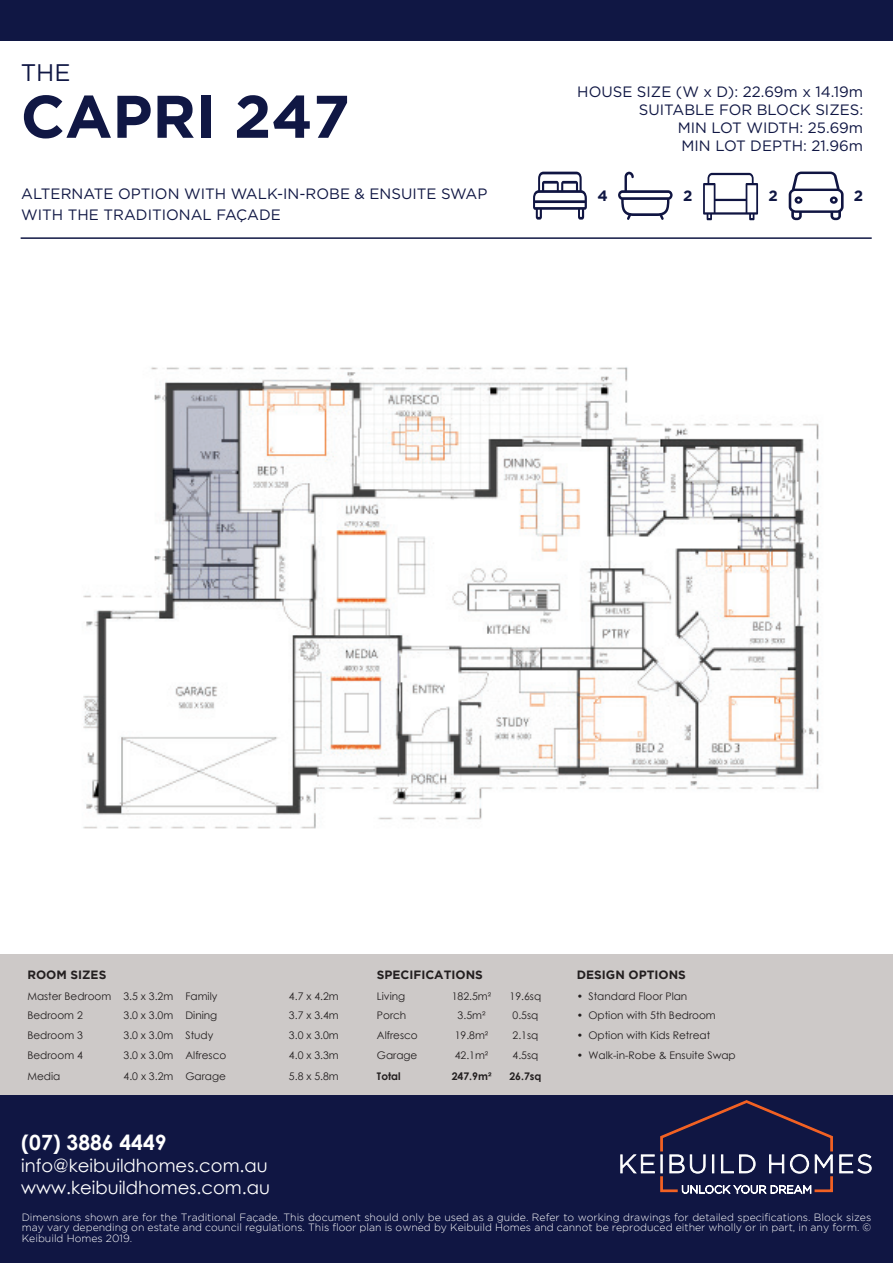
<style>
.page{position:relative;width:893px;height:1263px;background:#fff}
.page>*{position:absolute;margin:0;border:0;box-sizing:border-box;transform-origin:0 0}
.t1{font:700 60px "Gotham";color:#101744}
.t2{font:24px "Gotham";color:#101744}
.t3{font:700 21px "Century Gothic";color:#fff}
.t4{font:18px/21.6px "Century Gothic";color:#fff}
.t5{font:15px/18px "Gotham";color:#101744;text-align:right}
.t6{font:700 15px "Gotham";color:#101744}
.t7{font:700 12px "Gotham";color:#231f20}
.t8{font:10.5px "Century Gothic";color:#231f20}
.t9{font:300 10.5px/10.5px "Gotham";color:#fff;text-align:justify}
.t10{font:700 10.5px "Century Gothic";color:#231f20}
</style>
<div class="page">
<div style="left:0;top:1094px;width:893px;height:169px;background:#101643"></div>
<div style="left:0;top:954px;width:893px;height:140px;background:#cdc9c8"></div>
<svg style="left:533px;top:172px;width:54px;height:48px"></svg>
<svg style="left:618px;top:172px;width:55px;height:48px"></svg>
<svg style="left:703px;top:173px;width:55px;height:47px"></svg>
<svg style="left:789px;top:172px;width:55px;height:48px"></svg>
<div style="left:0;top:0;width:893px;height:40px;background:#101744"></div>
<hr style="left:21px;top:237px;width:851px;height:2px;background:#101744">
<svg style="left:620px;top:1100px;width:252px;height:94px"></svg>
<img style="left:83px;top:367px;width:736px;height:462px">
<h2 class="t2" style="left:21px;top:57px;width:51px">THE</h2>
<h1 class="t1" style="left:21px;top:82px;width:331px">CAPRI 247</h1>
<h3 class="t5" style="left:21px;top:183px;width:468px;line-height:21.3px;text-align:left">ALTERNATE OPTION WITH WALK-IN-ROBE &amp; ENSUITE SWAP<br>WITH THE TRADITIONAL FAÇADE</h3>
<h3 class="t5" style="left:577px;top:82px;width:287px">HOUSE SIZE (W x D): 22.69m x 14.19m<br>SUITABLE FOR BLOCK SIZES:<br>MIN LOT WIDTH: 25.69m<br>MIN LOT DEPTH: 21.96m</h3>
<h3 class="t6" style="left:598px;top:187px;width:12px">4</h3>
<h3 class="t6" style="left:683px;top:187px;width:11px">2</h3>
<h3 class="t6" style="left:768px;top:187px;width:11px">2</h3>
<h3 class="t6" style="left:854px;top:187px;width:11px">2</h3>
<p class="t7" style="left:27px;top:967px;width:81px">ROOM SIZES</p>
<p class="t7" style="left:377px;top:967px;width:108px">SPECIFICATIONS</p>
<p class="t7" style="left:577px;top:967px;width:111px">DESIGN OPTIONS</p>
<p class="t8" style="left:27px;top:988px;width:192px">Master Bedroom 3.5 x 3.2m Family</p>
<p class="t8" style="left:289px;top:988px;width:51px">4.7 x 4.2m</p>
<p class="t8" style="left:377px;top:988px;width:30px">Living</p>
<p class="t8" style="left:452px;top:988px;width:41px">182.5m²</p>
<p class="t8" style="left:510px;top:988px;width:33px">19.6sq</p>
<p class="t8" style="left:577px;top:988px;width:112px">• Standard Floor Plan</p>
<p class="t8" style="left:27px;top:1008px;width:57px">Bedroom 2</p>
<p class="t8" style="left:124px;top:1008px;width:95px">3.0 x 3.0m Dining</p>
<p class="t8" style="left:289px;top:1008px;width:51px">3.7 x 3.4m</p>
<p class="t8" style="left:377px;top:1008px;width:31px">Porch</p>
<p class="t8" style="left:458px;top:1008px;width:29px">3.5m²</p>
<p class="t8" style="left:512px;top:1008px;width:27px">0.5sq</p>
<p class="t8" style="left:577px;top:1008px;width:140px">• Option with 5th Bedroom</p>
<p class="t8" style="left:27px;top:1028px;width:57px">Bedroom 3</p>
<p class="t8" style="left:124px;top:1028px;width:91px">3.0 x 3.0m Study</p>
<p class="t8" style="left:289px;top:1028px;width:51px">3.0 x 3.0m</p>
<p class="t8" style="left:377px;top:1028px;width:42px">Alfresco</p>
<p class="t8" style="left:455px;top:1028px;width:35px">19.8m²</p>
<p class="t8" style="left:512px;top:1028px;width:27px">2.1sq</p>
<p class="t8" style="left:577px;top:1028px;width:135px">• Option with Kids Retreat</p>
<p class="t8" style="left:27px;top:1048px;width:57px">Bedroom 4</p>
<p class="t8" style="left:124px;top:1048px;width:104px">3.0 x 3.0m Alfresco</p>
<p class="t8" style="left:289px;top:1048px;width:51px">4.0 x 3.3m</p>
<p class="t8" style="left:377px;top:1048px;width:42px">Garage</p>
<p class="t8" style="left:455px;top:1048px;width:35px">42.1m²</p>
<p class="t8" style="left:513px;top:1048px;width:27px">4.5sq</p>
<p class="t8" style="left:577px;top:1048px;width:160px">• Walk-in-Robe &amp; Ensuite Swap</p>
<p class="t8" style="left:27px;top:1068px;width:34px">Media</p>
<p class="t8" style="left:124px;top:1068px;width:104px">4.0 x 3.2m Garage</p>
<p class="t8" style="left:289px;top:1068px;width:51px">5.8 x 5.8m</p>
<p class="t10" style="left:377px;top:1068px;width:25px">Total</p>
<p class="t10" style="left:452px;top:1068px;width:41px">247.9m²</p>
<p class="t10" style="left:509px;top:1068px;width:34px">26.7sq</p>
<h3 class="t3" style="left:21px;top:1127px;width:147px">(07) 3886 4449</h3>
<h3 class="t4" style="left:21px;top:1154px;width:250px">info@keibuildhomes.com.au www.keibuildhomes.com.au</h3>
<p class="t9" style="left:22px;top:1211px;width:851px">Dimensions shown are for the Traditional Façade. This document should only be used as a guide. Refer to working drawings for detailed specifications. Block sizes may vary depending on estate and council regulations. This floor plan is owned by Keibuild Homes and cannot be reproduced either wholly or in part, in any form. © Keibuild Homes 2019.</p>
</div>
